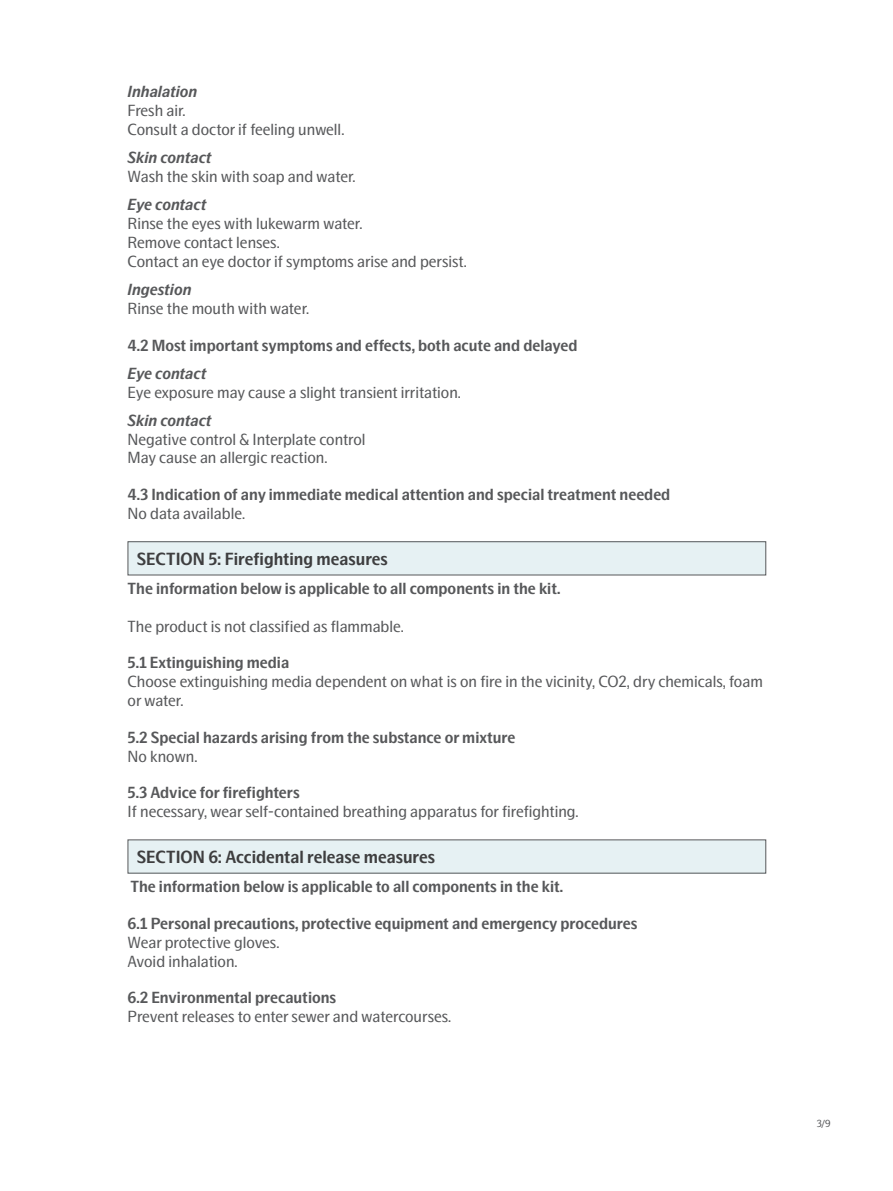
<style>
.page{position:relative;width:893px;height:1191px;background:#fff}
.page>*{position:absolute;margin:0;border:0;box-sizing:border-box;transform-origin:0 0}
.t1{font:600 18px "Swedish Gothic";color:#3e3e3f}
.Body{font:16.5px/18.8px "Swedish Gothic";color:#57585a}
.Body_bold{font:600 16.5px "Swedish Gothic";color:#57585a}
.subhead_2{font:italic 600 16.5px "Swedish Gothic";color:#57585a}
.t2{font:10.5px "Swedish Gothic";color:#57585a}
</style>
<div class="page">
<div style="left:128px;top:542px;width:638px;height:33px;background:#e6f1f3"></div>
<div style="left:128px;top:541px;width:638px;height:34px;border:1px solid #57585a"></div>
<div style="left:128px;top:840px;width:638px;height:33px;background:#e6f1f3"></div>
<p class="subhead_2" style="left:128px;top:82px;width:71px">Inhalation</p>
<p class="Body" style="left:128px;top:101px;width:60px">Fresh air.</p>
<p class="Body" style="left:128px;top:120px;width:218px">Consult a doctor if feeling unwell.</p>
<p class="subhead_2" style="left:128px;top:148px;width:86px">Skin contact</p>
<p class="Body" style="left:128px;top:167px;width:229px">Wash the skin with soap and water.</p>
<p class="subhead_2" style="left:128px;top:195px;width:80px">Eye contact</p>
<p class="Body" style="left:128px;top:214px;width:236px">Rinse the eyes with lukewarm water.</p>
<p class="Body" style="left:128px;top:232px;width:154px">Remove contact lenses.</p>
<p class="Body" style="left:128px;top:251px;width:341px">Contact an eye doctor if symptoms arise and persist.</p>
<p class="subhead_2" style="left:128px;top:280px;width:65px">Ingestion</p>
<p class="Body" style="left:128px;top:298px;width:183px">Rinse the mouth with water.</p>
<p class="Body_bold" style="left:128px;top:335px;width:451px">4.2 Most important symptoms and effects, both acute and delayed</p>
<p class="subhead_2" style="left:128px;top:363px;width:80px">Eye contact</p>
<p class="Body" style="left:128px;top:382px;width:335px">Eye exposure may cause a slight transient irritation.</p>
<p class="subhead_2" style="left:128px;top:410px;width:86px">Skin contact</p>
<p class="Body" style="left:128px;top:429px;width:240px">Negative control &amp; Interplate control</p>
<p class="Body" style="left:128px;top:448px;width:201px">May cause an allergic reaction.</p>
<p class="Body_bold" style="left:128px;top:485px;width:544px">4.3 Indication of any immediate medical attention and special treatment needed</p>
<p class="Body" style="left:128px;top:504px;width:119px">No data available.</p>
<p class="t1" style="left:137px;top:548px;width:252px">SECTION 5: Firefighting measures</p>
<p class="Body_bold" style="left:128px;top:579px;width:434px">The information below is applicable to all components in the kit.</p>
<p class="Body" style="left:128px;top:616px;width:278px">The product is not classified as flammable.</p>
<p class="Body_bold" style="left:128px;top:653px;width:163px">5.1 Extinguishing media</p>
<p class="Body" style="left:128px;top:672px;width:637px">Choose extinguishing media dependent on what is on fire in the vicinity, CO2, dry chemicals, foam or water.</p>
<p class="Body_bold" style="left:128px;top:727px;width:389px">5.2 Special hazards arising from the substance or mixture</p>
<p class="Body" style="left:128px;top:746px;width:71px">No known.</p>
<p class="Body_bold" style="left:128px;top:783px;width:174px">5.3 Advice for firefighters</p>
<p class="Body" style="left:128px;top:802px;width:453px">If necessary, wear self-contained breathing apparatus for firefighting.</p>
<p class="t1" style="left:137px;top:846px;width:300px">SECTION 6: Accidental release measures</p>
<p class="Body_bold" style="left:130px;top:877px;width:434px">The information below is applicable to all components in the kit.</p>
<p class="Body_bold" style="left:128px;top:913px;width:511px">6.1 Personal precautions, protective equipment and emergency procedures</p>
<p class="Body" style="left:128px;top:932px;width:153px">Wear protective gloves.</p>
<p class="Body" style="left:128px;top:951px;width:112px">Avoid inhalation.</p>
<p class="Body_bold" style="left:128px;top:988px;width:210px">6.2 Environmental precautions</p>
<p class="Body" style="left:128px;top:1007px;width:325px">Prevent releases to enter sewer and watercourses.</p>
<p class="t2" style="left:817px;top:1117px;width:15px">3/9</p>
</div>
